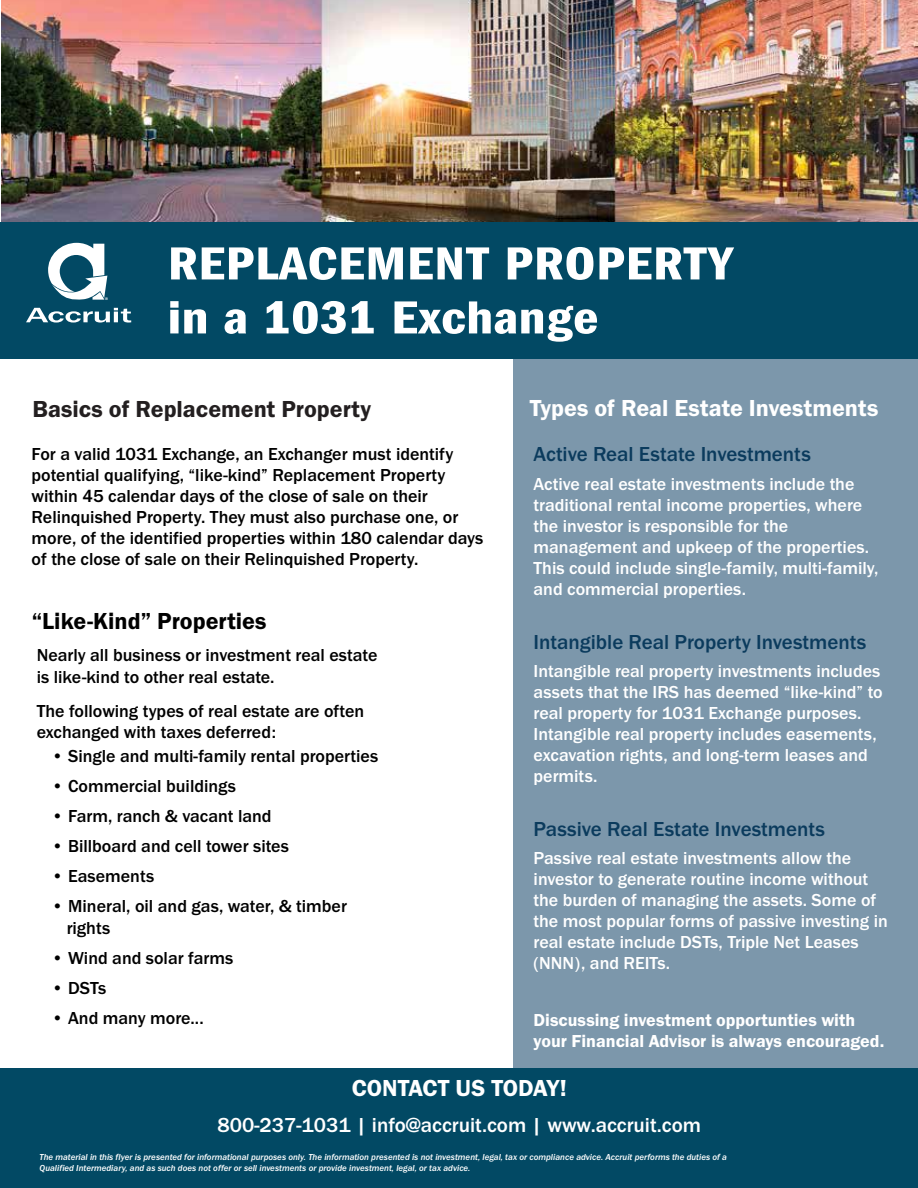
<style>
.page{position:relative;width:918px;height:1188px;background:#fff}
.page>*{position:absolute;margin:0;border:0;box-sizing:border-box;transform-origin:0 0}
.t1{font:48px/54px "Franklin Gothic LT Pro Dm Cm";letter-spacing:.01em;color:#fff;scale:1.35 1}
.t2{font:24px "Franklin Gothic URW Dem";color:#fff}
.t3{font:24px "Franklin Gothic URW Dem";color:#231f20}
.t4{font:24px "Franklin Gothic URW Dem";color:#000}
.t5{font:500 21px "Franklin Gothic URW";color:#0b3b5d}
.t6{font:500 21px "Franklin Gothic URW";color:#fff}
.t7{font:500 18px/21px "Franklin Gothic URW";color:#fff}
.t8{font:500 18px/21.6px "Franklin Gothic URW";color:#000}
.t9{font:500 18px/21px "Franklin Gothic URW";color:#010101}
.t10{font:18px/21px "Franklin Gothic URW Dem";color:#fff}
.t11{font:9px/10.8px "Franklin Gothic URW Med Ita";color:#fff}
.t12{font:8.4px "Myriad Pro";color:#fff}
</style>
<div class="page">
<img style="left:1px;top:0;width:916px;height:222px">
<div style="left:513px;top:349px;width:405px;height:720px;background:#7c97ab"></div>
<div style="left:0;top:222px;width:918px;height:137px;background:#024964"></div>
<svg style="left:48px;top:243px;width:59px;height:57px"></svg>
<svg style="left:26px;top:308px;width:105px;height:15px"></svg>
<div style="left:0;top:1069px;width:918px;height:119px;background:#024964"></div>
<p class="t12" style="left:105px;top:295px;width:5px">®</p>
<h1 class="t1" style="left:168px;top:237px;width:421px">REPLACEMENT PROPERTY in a 1031 Exchange</h1>
<h2 class="t3" style="left:32px;top:394px;width:340px">Basics of Replacement Property</h2>
<p class="t9" style="left:32px;top:443px;width:453px">For a valid 1031 Exchange, an Exchanger must identify potential qualifying, “like-kind” Replacement Property within 45 calendar days of the close of sale on their Relinquished Property. They must also purchase one, or more, of the identified properties within 180 calendar days of the close of sale on their Relinquished Property.</p>
<h2 class="t4" style="left:32px;top:606px;width:236px">“Like-Kind” Properties</h2>
<p class="t8" style="left:37px;top:644px;width:342px">Nearly all business or investment real estate is like-kind to other real estate.</p>
<p class="t8" style="left:37px;top:701px;width:329px;line-height:21px">The following types of real estate are often exchanged with taxes deferred:</p>
<p class="t8" style="left:52px;top:745px;width:328px">• Single and multi-family rental properties</p>
<p class="t8" style="left:52px;top:775px;width:186px">• Commercial buildings</p>
<p class="t8" style="left:52px;top:805px;width:222px">• Farm, ranch &amp; vacant land</p>
<p class="t8" style="left:52px;top:835px;width:239px">• Billboard and cell tower sites</p>
<p class="t8" style="left:52px;top:865px;width:104px">• Easements</p>
<p class="t8" style="left:67px;top:895px;width:282px;text-indent:-15px">• Mineral, oil and gas, water, &amp; timber rights</p>
<p class="t8" style="left:52px;top:947px;width:183px">• Wind and solar farms</p>
<p class="t8" style="left:52px;top:977px;width:56px">• DSTs</p>
<p class="t8" style="left:52px;top:1007px;width:154px">• And many more...</p>
<h2 class="t2" style="left:530px;top:394px;width:350px">Types of Real Estate Investments</h2>
<p class="t5" style="left:534px;top:442px;width:279px">Active Real Estate Investments</p>
<p class="t7" style="left:534px;top:473px;width:346px">Active real estate investments include the traditional rental income properties, where the investor is responsible for the management and upkeep of the properties.<br>This could include single-family, multi-family, and commercial properties.</p>
<p class="t5" style="left:534px;top:629px;width:334px">Intangible Real Property Investments</p>
<p class="t7" style="left:534px;top:660px;width:351px">Intangible real property investments includes assets that the IRS has deemed “like-kind” to real property for 1031 Exchange purposes.<br>Intangible real property includes easements, excavation rights, and long-term leases and permits.</p>
<p class="t5" style="left:534px;top:816px;width:293px">Passive Real Estate Investments</p>
<p class="t7" style="left:534px;top:848px;width:356px">Passive real estate investments allow the investor to generate routine income without the burden of managing the assets. Some of the most popular forms of passive investing in real estate include DSTs, Triple Net Leases (NNN), and REITs.</p>
<p class="t10" style="left:534px;top:1010px;width:352px">Discussing investment opportunties with your Financial Advisor is always encouraged.</p>
<h2 class="t2" style="left:352px;top:1073px;width:217px">CONTACT US TODAY!</h2>
<p class="t6" style="left:217px;top:1112px;width:485px">800-237-1031 | info@accruit.com | www.accruit.com</p>
<p class="t11" style="left:40px;top:1152px;width:689px">The material in this flyer is presented for informational purposes only. The information presented is not investment, legal, tax or compliance advice. Accruit performs the duties of a<br>Qualified Intermediary, and as such does not offer or sell investments or provide investment, legal, or tax advice.</p>
</div>
